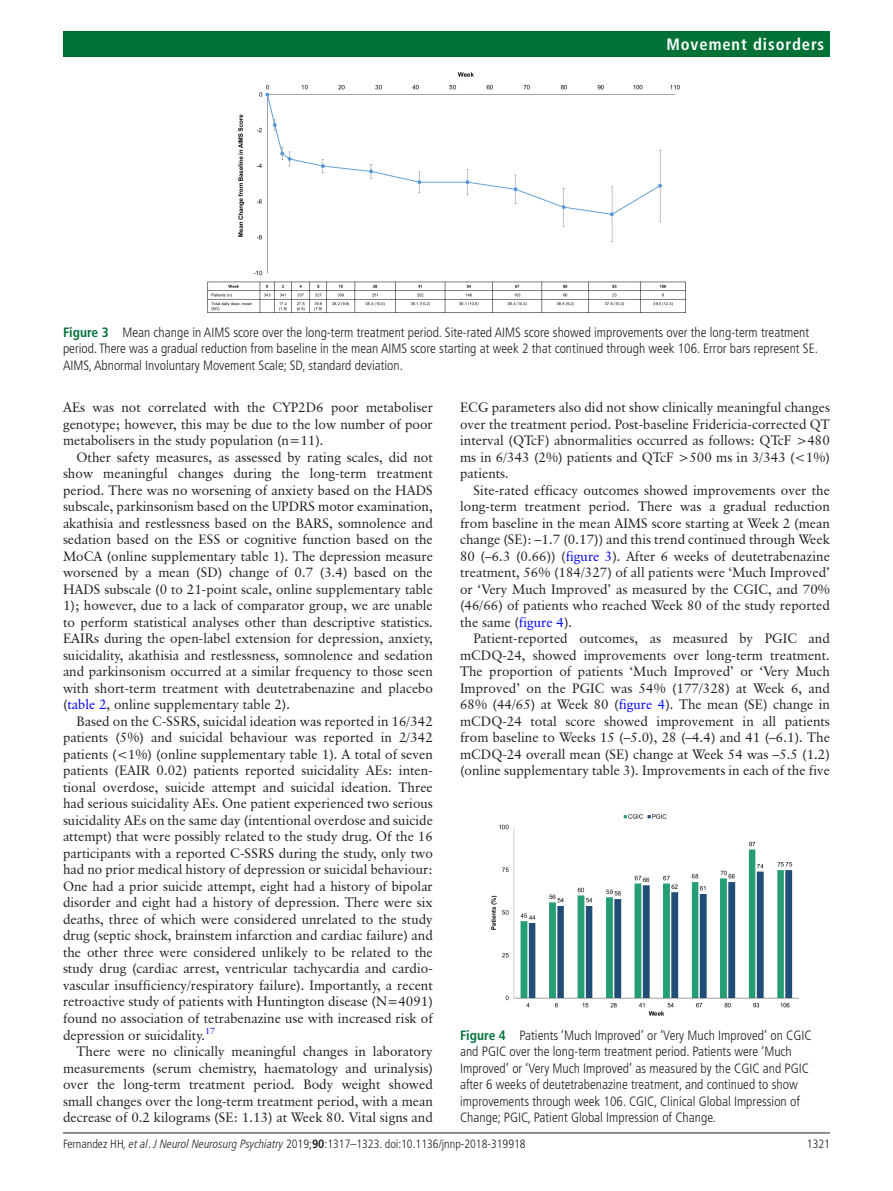
<style>
.page{position:relative;width:893px;height:1191px;background:#fff}
.page>*{position:absolute;margin:0;border:0;box-sizing:border-box;transform-origin:0 0}
.t1{font:700 condensed 16.5px "Frutiger LT Pro";letter-spacing:.055em;color:#fff}
.t2{font:13.5px/16.5px "Classical Garamond BT";color:#231f20;text-align:justify}
.t3{font:300 condensed 13.5px/16.5px "Frutiger LT Pro";color:#231f20}
.t4{font:300 condensed 12px "Frutiger LT Pro";color:#231f20}
.s1{font-weight:700;color:#007236}
.s2{color:#00f}
.s3{font-style:italic}
.s4{font-weight:700}
</style>
<div class="page">
<hr style="left:63px;top:1132px;width:767px;height:1px;background:#231f20">
<div style="left:63px;top:31px;width:767px;height:25px;background:#007236"></div>
<img style="left:208px;top:72px;width:477px;height:240px">
<img style="left:491px;top:814px;width:308px;height:201px">
<p class="t1" style="left:666px;top:34px;width:159px">Movement disorders</p>
<p class="t3" style="left:63px;top:324px;width:756px"><span class="s1">Figure 3</span> Mean change in AI MS score over the long-term treatment period. Site-rated AI MS score showed improvements over the long-term treatment period. There was a gradual reduction from baseline in the mean AI MS score starting at week 2 that continued through week 106. Error bars represent SE .<br>AI MS, Abnormal I nvoluntary Movement Scale; SD, standard deviation.</p>
<p class="t2" style="left:63px;top:399px;width:371px">AEs was not correlated with the CYP2D6 poor metaboliser genotype; however, this may be due to the low number of poor metabolisers in the study population (n=11).</p>
<p class="t2" style="left:63px;top:449px;width:371px;text-indent:13px">Other safety measures, as assessed by rating scales, did not show meaningful changes during the long-term treatment period. There was no worsening of anxiety based on the HADS subscale, parkinsonism based on the UPDRS motor examination, akathisia and restlessness based on the BARS, somnolence and sedation based on the ESS or cognitive function based on the MoCA (online supplementary table 1). The depression measure worsened by a mean (SD) change of 0.7 (3.4) based on the HADS subscale (0 to 21-point scale, online supplementary table 1); however, due to a lack of comparator group, we are unable to perform statistical analyses other than descriptive statistics.<br>EAIRs during the open-label extension for depression, anxiety, suicidality, akathisia and restlessness, somnolence and sedation and parkinsonism occurred at a similar frequency to those seen with short-term treatment with deutetrabenazine and placebo (<span class="s2">table 2</span>, online supplementary table 2).</p>
<p class="t2" style="left:63px;top:713px;width:371px;text-indent:14px">Based on the C-SSRS, suicidal ideation was reported in 16/342 patients (5%) and suicidal behaviour was reported in 2/342 patients (&lt;1%) (online supplementary table 1). A total of seven patients (EAIR 0.02) patients reported suicidality AEs: inten&shy;tional overdose, suicide attempt and suicidal ideation. Three had serious suicidality AEs. One patient experienced two serious suicidality AEs on the same day (intentional overdose and suicide attempt) that were possibly related to the study drug. Of the 16 participants with a reported C-SSRS during the study, only two had no prior medical history of depression or suicidal behaviour:<br>One had a prior suicide attempt, eight had a history of bipolar disorder and eight had a history of depression. There were six deaths, three of which were considered unrelated to the study drug (septic shock, brainstem infarction and cardiac failure) and the other three were considered unlikely to be related to the study drug (cardiac arrest, ventricular tachycardia and cardio&shy;vascular insufficiency/respiratory failure). Importantly, a recent retroactive study of patients with Huntington disease (N=4091) found no association of tetrabenazine use with increased risk of depression or suicidality.<sup>17</sup></p>
<p class="t2" style="left:63px;top:1043px;width:371px;text-indent:14px">There were no clinically meaningful changes in laboratory measurements (serum chemistry, haematology and urinalysis) over the long-term treatment period. Body weight showed small changes over the long-term treatment period, with a mean decrease of 0.2 kilograms (SE: 1.13) at Week 80. Vital signs and</p>
<p class="t2" style="left:460px;top:399px;width:371px">ECG parameters also did not show clinically meaningful changes over the treatment period. Post-baseline Fridericia-corrected QT interval (QTcF) abnormalities occurred as follows: QTcF &gt;480 ms in 6/343 (2%) patients and QTcF &gt;500 ms in 3/343 (&lt;1%) patients.</p>
<p class="t2" style="left:460px;top:482px;width:371px;text-indent:14px">Site-rated efficacy outcomes showed improvements over the long-term treatment period. There was a gradual reduction from baseline in the mean AIMS score starting at Week 2 (mean change (SE): –1.7 (0.17)) and this trend continued through Week 80 (–6.3 (0.66)) (<span class="s2">figure 3</span>). After 6 weeks of deutetrabenazine treatment, 56% (184/327) of all patients were ‘Much Improved’ or ‘Very Much Improved’ as measured by the CGIC, and 70% (46/66) of patients who reached Week 80 of the study reported the same (<span class="s2">figure 4</span>).</p>
<p class="t2" style="left:460px;top:630px;width:371px;text-indent:14px">Patient-reported outcomes, as measured by PGIC and mCDQ-24, showed improvements over long-term treatment.<br>The proportion of patients ‘Much Improved’ or ‘Very Much Improved’ on the PGIC was 54% (177/328) at Week 6, and 68% (44/65) at Week 80 (<span class="s2">figure 4</span>). The mean (SE) change in mCDQ-24 total score showed improvement in all patients from baseline to Weeks 15 (–5.0), 28 (–4.4) and 41 (–6.1). The mCDQ-24 overall mean (SE) change at Week 54 was –5.5 (1.2) (online supplementary table 3). Improvements in each of the five</p>
<p class="t3" style="left:460px;top:1026px;width:334px;text-align:justify"><span class="s1">Figure 4</span> Patients ‘Much I mproved’ or ‘Very Much I mproved’ on CGIC and PGIC over the long-term treatment period. Patients were ‘Much I mproved’ or ‘Very Much I mproved’ as measured by the CGIC</p>
<p class="t3" style="left:460px;top:1059px;width:339px;text-align:justify;text-indent:303px">and PGIC after 6 weeks of deutetrabenazine treatment, and continued to show improvements through week 106. CGIC</p>
<p class="t3" style="left:460px;top:1092px;width:341px;text-indent:194px">, Clinical Global I mpression of<br>Change; PGIC, Patient Global I mpression of Change.</p>
<p class="t4" style="left:63px;top:1136px;width:464px">Fernandez HH<span class="s3">, et al</span>. <span class="s3">J Neurol Neurosurg Psychiatry</span> 2019;<span class="s4">90</span>:1317–1323. doi:10.1136/jnnp-2018-319918</p>
<p class="t4" style="left:807px;top:1136px;width:25px">1321</p>
</div>
